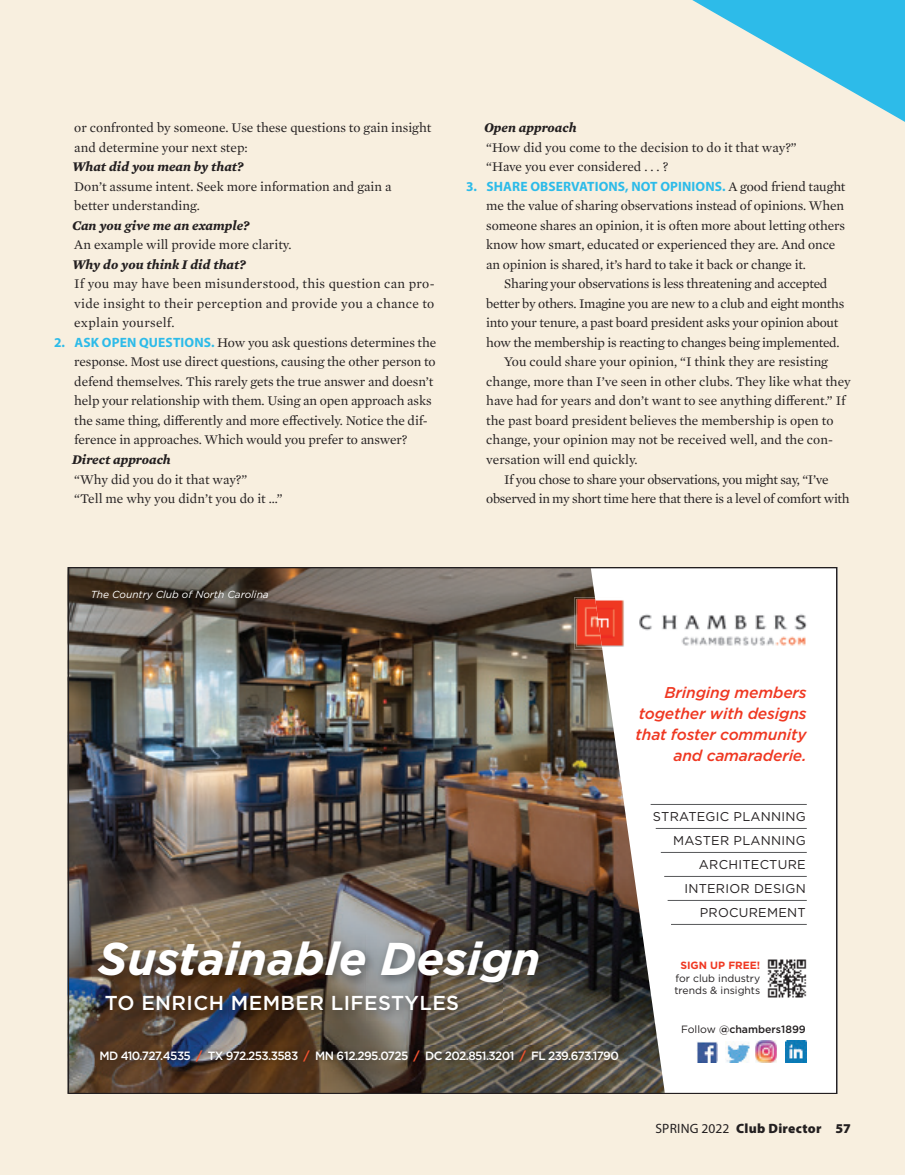
<style>
.page{position:relative;width:905px;height:1175px;background:#fff}
.page>*{position:absolute;margin:0;border:0;box-sizing:border-box;transform-origin:0 0}
.t1{font:italic 700 45.9px "Gotham";color:#fff}
.t2{font:500 20.1px "Gotham";letter-spacing:.02em;color:#fff}
.t3{font:italic 500 15.6px/21px "Gotham";letter-spacing:-.01em;color:#ef3822;text-align:right}
.T{font:13.5px/19.5px "Mercury Text G1";letter-spacing:-.01em;color:#231f20}
.T-No_Indent{font:13.5px/19.5px "Mercury Text G1";color:#231f20}
.T-2{font:italic 700 13.5px "Mercury Text G1";color:#231f20}
.t4{font:900 13.5px "Myriad Pro";letter-spacing:.02em;color:#231f20}
.t5{font:12.75px/24px "Gotham";letter-spacing:.02em;color:#231f20;text-align:right}
.t6{font:500 12px "Gotham";letter-spacing:-.05em;color:#fff}
.t7{font:500 10.5px "Gotham";color:#231f20}
.t8{font:700 10.5px "Gotham";color:#ef3822}
.t9{font:10.35px/12.5px "Gotham";color:#231f20}
.t10{font:italic 10.2px "Gotham";color:#fff}
.s1{font-family:"Myriad Pro";font-weight:700;color:#2dbbe9}
.s2{font-weight:700;color:#f0522f}
.s3{font-weight:400}
</style>
<div class="page">
<div style="left:0;top:0;width:904px;height:1174px;background:#f8efdf"></div>
<div style="left:68px;top:567px;width:769px;height:527px;background:#fff"></div>
<img style="left:71px;top:570px;width:594px;height:521px">
<img style="left:92px;top:935px;width:457px;height:85px">
<img style="left:95px;top:1045px;width:528px;height:20px">
<img style="left:630px;top:597px;width:177px;height:52px">
<img style="left:574px;top:597px;width:21px;height:52px">
<img style="left:595px;top:597px;width:35px;height:52px">
<img style="left:602px;top:599px;width:22px;height:47px">
<img style="left:576px;top:599px;width:26px;height:47px">
<hr style="left:671px;top:924px;width:135px;height:1px;background:#57585a">
<hr style="left:667px;top:900px;width:139px;height:1px;background:#57585a">
<hr style="left:664px;top:876px;width:142px;height:1px;background:#57585a">
<hr style="left:660px;top:852px;width:146px;height:1px;background:#57585a">
<hr style="left:655px;top:828px;width:151px;height:1px;background:#57585a">
<hr style="left:650px;top:804px;width:156px;height:1px;background:#57585a">
<img style="left:767px;top:959px;width:39px;height:39px">
<img style="left:755px;top:1041px;width:21px;height:21px">
<img style="left:785px;top:1041px;width:21px;height:21px">
<img style="left:696px;top:1041px;width:21px;height:21px">
<img style="left:725px;top:1041px;width:25px;height:21px">
<svg style="left:692px;top:0;width:212px;height:122px"></svg>
<p class="T" style="left:74px;top:117px;width:358px">or confronted by someone. Use these questions to gain insight and determine your next step:</p>
<p class="T-2" style="left:72px;top:157px;width:173px">What did you mean by that?</p>
<p class="T-No_Indent" style="left:74px;top:176px;width:318px">Don’t assume intent. Seek more information and gain a better understanding.</p>
<p class="T-2" style="left:72px;top:215px;width:179px">Can you give me an example?</p>
<p class="T-No_Indent" style="left:74px;top:234px;width:219px">An example will provide more clarity.</p>
<p class="T-2" style="left:72px;top:254px;width:175px">Why do you think I did that?</p>
<p class="T-No_Indent" style="left:74px;top:273px;width:362px;text-align:justify">If you may have been misunderstood, this question can pro&shy;vide insight to their perception and provide you a chance to explain yourself.</p>
<p class="T" style="left:74px;top:332px;width:363px;text-indent:-20px"><span class="s1">2. ASK OPEN QUESTIONS.</span> How you ask questions determines the response. Most use direct questions, causing the other person to defend themselves. This rarely gets the true answer and doesn’t help your relationship with them. Using an open approach asks the same thing, differently and more effectively. Notice the dif&shy;ference in approaches. Which would you prefer to answer?</p>
<p class="T-2" style="left:72px;top:449px;width:100px">Direct approach</p>
<p class="T-No_Indent" style="left:74px;top:468px;width:174px">“Why did you do it that way?”</p>
<p class="T-No_Indent" style="left:74px;top:488px;width:210px">“Tell me why you didn’t you do it …”</p>
<p class="T-2" style="left:484px;top:118px;width:94px">Open approach</p>
<p class="T-No_Indent" style="left:486px;top:137px;width:312px">“How did you come to the decision to do it that way?”</p>
<p class="T-No_Indent" style="left:486px;top:156px;width:183px">“Have you ever considered . . . ?</p>
<p class="T" style="left:486px;top:176px;width:361px;text-indent:-20px"><span class="s1">3. SHARE OBSERVATIONS, NOT OPINIONS.</span> A good friend taught me the value of sharing observations instead of opinions. When someone shares an opinion, it is often more about letting others know how smart, educated or experienced they are. And once an opinion is shared, it’s hard to take it back or change it.</p>
<p class="T" style="left:486px;top:273px;width:359px;text-align:center">Sharing your observations is less threatening and accepted better by others. Imagine you are new to a club and eight months into your tenure, a past board president asks your opinion about how the membership is reacting to changes being implemented.</p>
<p class="T" style="left:486px;top:351px;width:366px;text-indent:18px">You could share your opinion, “I think they are resisting change, more than I’ve seen in other clubs. They like what they have had for years and don’t want to see anything different.” If the past board president believes the membership is open to change, your opinion may not be received well, and the con&shy;versation will end quickly.</p>
<p class="T" style="left:486px;top:468px;width:365px;text-align:center">If you chose to share your observations, you might say, “I’ve observed in my short time here that there is a level of comfort with</p>
<p class="t10" style="left:91px;top:587px;width:179px">The Country Club of North Carolina</p>
<p class="t3" style="left:635px;top:682px;width:172px">Bringing members together with designs that foster community and camaraderie.</p>
<p class="t5" style="left:653px;top:804px;width:154px">STRATEGIC PLANNING<br>MASTER PLANNING<br>ARCHITECTURE<br>INTERIOR DESIGN<br>PROCUREMENT</p>
<p class="t1" style="left:98px;top:928px;width:443px">Sustainable Design</p>
<p class="t2" style="left:105px;top:989px;width:356px">TO ENRICH MEMBER LIFESTYLES</p>
<p class="t6" style="left:99px;top:1047px;width:521px">MD 410.727.4535 <span class="s2">/</span> TX 972.253.3583 <span class="s2">/</span> MN 612.295.0725 <span class="s2">/</span> DC 202.851.3201 <span class="s2">/</span> FL 239.673.1790</p>
<p class="t8" style="left:680px;top:958px;width:81px">SIGN UP FREE!</p>
<p class="t9" style="left:674px;top:971px;width:87px">for club industry trends &amp; insights</p>
<p class="t7" style="left:681px;top:1022px;width:126px"><span class="s3">Follow</span> @chambers1899</p>
<p class="t4" style="left:655px;top:1119px;width:197px"><span class="s3">SPRING 2022</span> Club Director 57</p>
</div>
